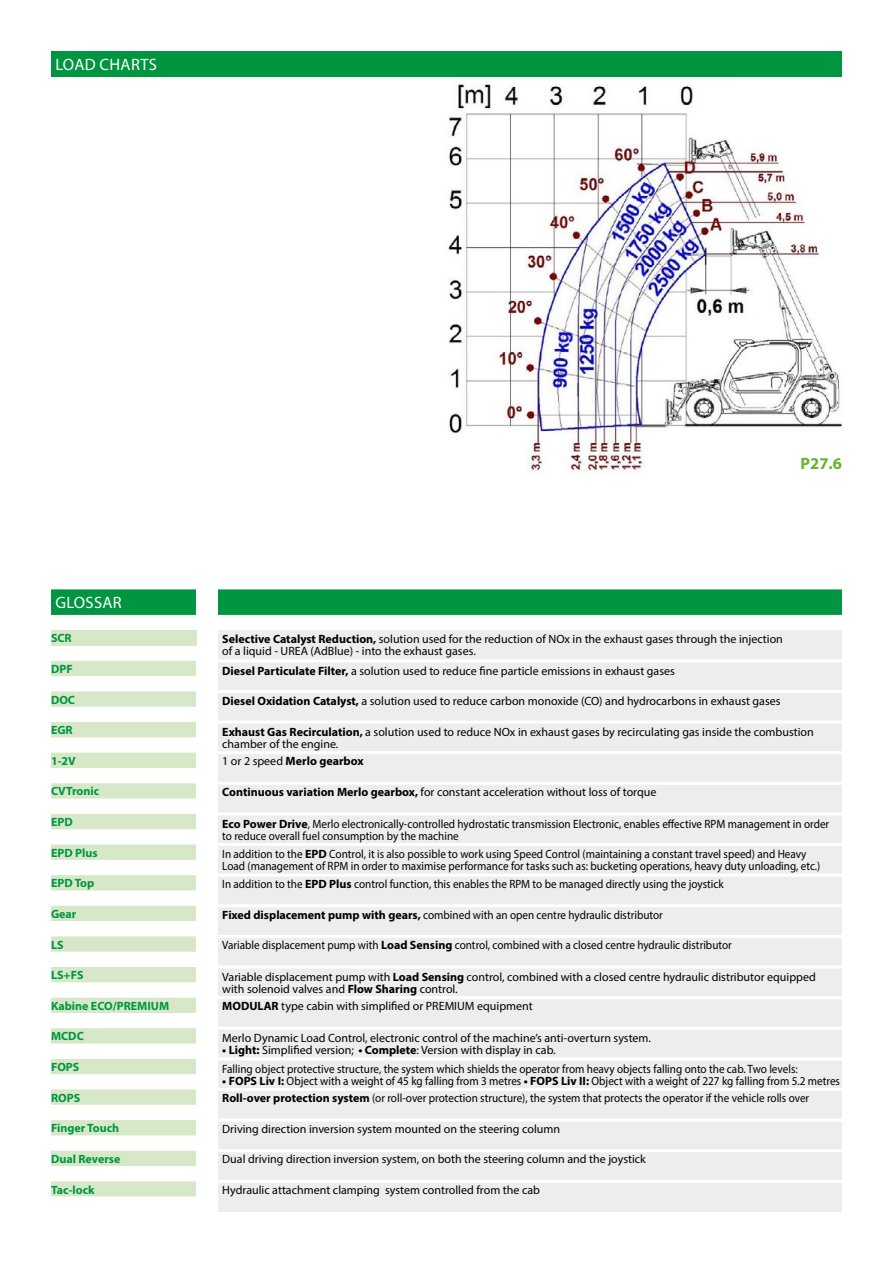
<style>
.page{position:relative;width:893px;height:1263px;background:#fff}
.page>*{position:absolute;margin:0;border:0;box-sizing:border-box;transform-origin:0 0}
.t1{font:16.5px "Myriad Pro";letter-spacing:.02em;color:#fff}
.t2{font:700 16.5px "Myriad Pro";color:#65b32e}
.t3{font:12px/12px "Myriad Pro";color:#000}
.t4{font:12px/12px "Myriad Pro";color:#000;scale:.93 1}
.t5{font:700 12px "Myriad Pro";color:#009641}
.t6{font:700 12px "Myriad Pro";color:#000}
.s1{font-weight:700}
.s2{font-weight:400}
</style>
<div class="page">
<div style="left:51px;top:51px;width:791px;height:26px;background:#009641"></div>
<svg style="left:51px;top:589px;width:791px;height:623px"></svg>
<hr style="left:218px;top:659px;width:624px;height:3px;background:#fff">
<hr style="left:218px;top:690px;width:624px;height:3px;background:#fff">
<hr style="left:218px;top:720px;width:624px;height:3px;background:#fff">
<hr style="left:218px;top:751px;width:624px;height:3px;background:#fff">
<hr style="left:218px;top:782px;width:624px;height:3px;background:#fff">
<hr style="left:218px;top:812px;width:624px;height:3px;background:#fff">
<hr style="left:218px;top:843px;width:624px;height:3px;background:#fff">
<hr style="left:218px;top:874px;width:624px;height:3px;background:#fff">
<hr style="left:218px;top:904px;width:624px;height:3px;background:#fff">
<hr style="left:218px;top:935px;width:624px;height:3px;background:#fff">
<hr style="left:218px;top:965px;width:624px;height:3px;background:#fff">
<hr style="left:218px;top:996px;width:624px;height:3px;background:#fff">
<hr style="left:218px;top:1027px;width:624px;height:3px;background:#fff">
<hr style="left:218px;top:1057px;width:624px;height:3px;background:#fff">
<hr style="left:218px;top:1088px;width:624px;height:3px;background:#fff">
<hr style="left:218px;top:1118px;width:624px;height:3px;background:#fff">
<hr style="left:218px;top:1149px;width:624px;height:3px;background:#fff">
<hr style="left:218px;top:1180px;width:624px;height:3px;background:#fff">
<img style="left:448px;top:84px;width:394px;height:389px">
<h1 class="t1" style="left:55px;top:54px;width:103px">LOAD CHARTS</h1>
<h1 class="t2" style="left:800px;top:452px;width:43px">P27.6</h1>
<h1 class="t1" style="left:55px;top:593px;width:68px">Glossar</h1>
<p class="t5" style="left:51px;top:630px;width:22px">SCR</p>
<p class="t3" style="left:222px;top:633px;width:562px"><span class="s1">Selective Catalyst Reduction,</span> solution used for the reduction of NOx in the exhaust gases through the injection of a liquid - UREA (AdBlue) - into the exhaust gases.</p>
<p class="t5" style="left:51px;top:661px;width:23px">DPF</p>
<p class="t3" style="left:222px;top:664px;width:454px"><span class="s1">Diesel Particulate Filter,</span> a solution used to reduce fine particle emissions in exhaust gases</p>
<p class="t5" style="left:51px;top:692px;width:26px">DOC</p>
<p class="t3" style="left:222px;top:694px;width:560px"><span class="s1">Diesel Oxidation Catalyst,</span> a solution used to reduce carbon monoxide (CO) and hydrocarbons in exhaust gases</p>
<p class="t5" style="left:51px;top:722px;width:23px">EGR</p>
<p class="t3" style="left:222px;top:726px;width:593px"><span class="s1">Exhaust Gas Recirculation,</span> a solution used to reduce NOx in exhaust gases by recirculating gas inside the combustion chamber of the engine.</p>
<p class="t5" style="left:51px;top:753px;width:26px">1-2V</p>
<p class="t6" style="left:222px;top:753px;width:143px"><span class="s2">1 or 2 speed</span> Merlo gearbox</p>
<p class="t5" style="left:51px;top:783px;width:50px">CVTronic</p>
<p class="t3" style="left:222px;top:786px;width:436px"><span class="s1">Continuous variation Merlo gearbox,</span> for constant acceleration without loss of torque</p>
<p class="t5" style="left:51px;top:814px;width:23px">EPD</p>
<p class="t4" style="left:222px;top:817px;width:654px"><span class="s1">Eco Power Drive</span>, Merlo electronically-controlled hydrostatic transmission Electronic, enables effective RPM management in order to reduce overall fuel consumption by the machine</p>
<p class="t5" style="left:51px;top:845px;width:48px">EPD Plus</p>
<p class="t4" style="left:222px;top:848px;width:645px">In addition to the <span class="s1">EPD</span> Control, it is also possible to work using Speed Control (maintaining a constant travel speed) and Heavy<br>Load (management of RPM in order to maximise performance for tasks such as: bucketing operations, heavy duty unloading, etc.)</p>
<p class="t5" style="left:51px;top:875px;width:45px">EPD Top</p>
<p class="t4" style="left:222px;top:878px;width:541px">In addition to the <span class="s1">EPD Plus</span> control function, this enables the RPM to be managed directly using the joystick</p>
<p class="t5" style="left:51px;top:906px;width:27px">Gear</p>
<p class="t4" style="left:222px;top:909px;width:475px"><span class="s1">Fixed displacement pump with gears,</span> combined with an open centre hydraulic distributor</p>
<p class="t5" style="left:51px;top:937px;width:14px">LS</p>
<p class="t4" style="left:222px;top:939px;width:549px">Variable displacement pump with <span class="s1">Load Sensing</span> control, combined with a closed centre hydraulic distributor</p>
<p class="t5" style="left:51px;top:967px;width:34px">LS+FS</p>
<p class="t3" style="left:222px;top:970px;width:595px">Variable displacement pump with <span class="s1">Load Sensing</span> control, combined with a closed centre hydraulic distributor equipped with solenoid valves and <span class="s1">Flow Sharing</span> control.</p>
<p class="t5" style="left:51px;top:998px;width:120px">Kabine ECO/PREMIUM</p>
<p class="t3" style="left:222px;top:1000px;width:312px"><span class="s1">MODULAR</span> type cabin with simplified or PREMIUM equipment</p>
<p class="t5" style="left:51px;top:1028px;width:34px">MCDC</p>
<p class="t3" style="left:222px;top:1032px;width:430px">Merlo Dynamic Load Control, electronic control of the machine’s anti-overturn system.</p>
<p class="t3" style="left:222px;top:1044px;width:335px"><span class="s1">• Light:</span> Simplified version; <span class="s1">• Complete</span>: Version with display in cab.</p>
<p class="t5" style="left:51px;top:1059px;width:30px">FOPS</p>
<p class="t4" style="left:222px;top:1062px;width:620px">Falling object protective structure, the system which shields the operator from heavy objects falling onto the cab. Two levels:</p>
<p class="t4" style="left:222px;top:1074px;width:666px"><span class="s1">• FOPS Liv I:</span> Object with a weight of 45 kg falling from 3 metres <span class="s1">• FOPS Liv II:</span> Object with a weight of 227 kg falling from 5.2 metres</p>
<p class="t5" style="left:51px;top:1090px;width:31px">ROPS</p>
<p class="t4" style="left:222px;top:1092px;width:633px"><span class="s1">Roll-over protection system</span> (or roll-over protection structure), the system that protects the operator if the vehicle rolls over</p>
<p class="t5" style="left:51px;top:1120px;width:70px">Finger Touch</p>
<p class="t3" style="left:222px;top:1122px;width:339px">Driving direction inversion system mounted on the steering column</p>
<p class="t5" style="left:51px;top:1151px;width:71px">Dual Reverse</p>
<p class="t3" style="left:222px;top:1153px;width:425px">Dual driving direction inversion system, on both the steering column and the joystick</p>
<p class="t5" style="left:51px;top:1181px;width:45px">Tac-lock</p>
<p class="t3" style="left:222px;top:1184px;width:319px">Hydraulic attachment clamping system controlled from the cab</p>
</div>
